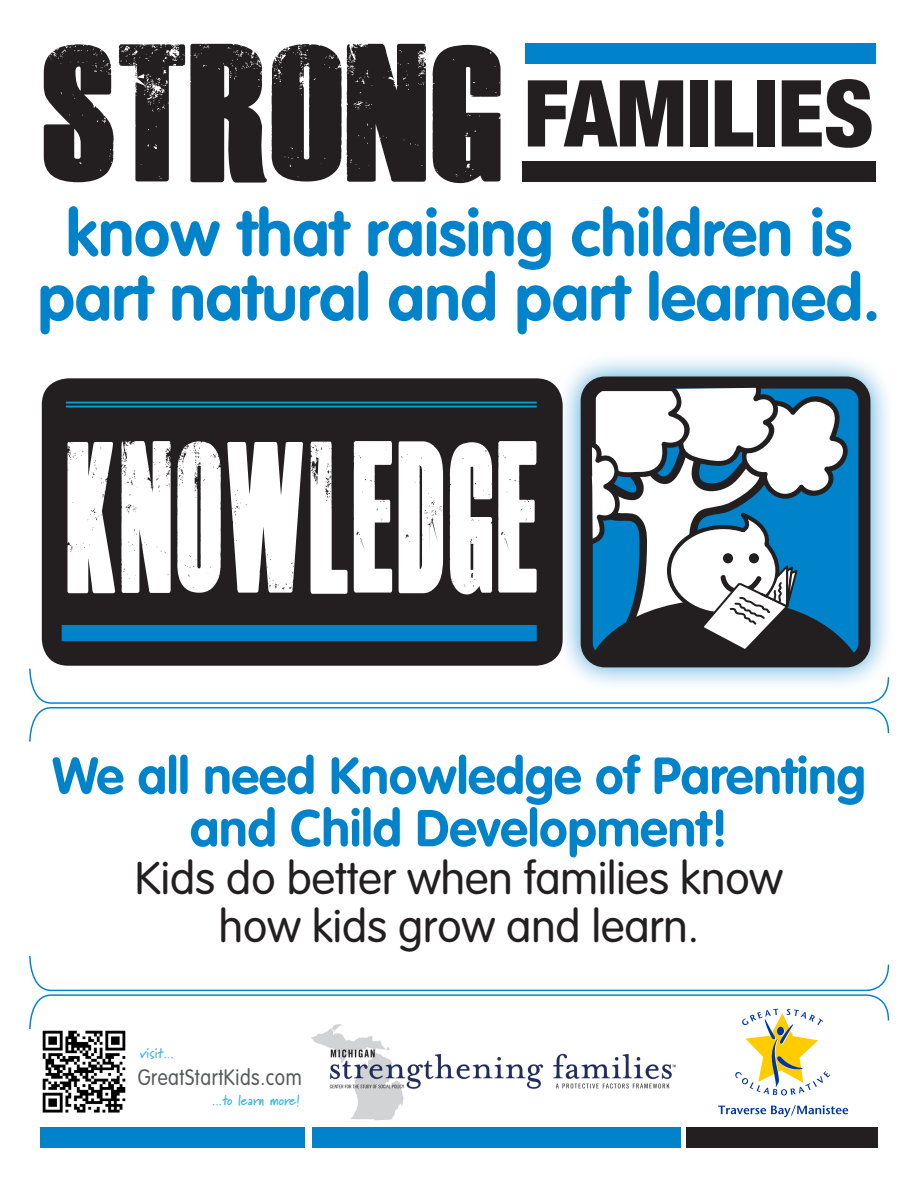
<style>
.page{position:relative;width:918px;height:1188px;background:#fff}
.page>*{position:absolute;margin:0;border:0;box-sizing:border-box;transform-origin:0 0}
.t1{font:135.3px "Dead Kansas";letter-spacing:-.01em;color:#231f20}
.t2{font:900 condensed 92.55px "Helvetica Neue";color:#231f20}
.t3{font:700 64.5px/64.5px "VAG Rounded";color:#0083ca;text-align:center}
.t4{font:700 51px/52.5px "VAG Rounded";color:#0083ca;text-align:center}
.t5{font:300 45px/48px "VAG Rounded";color:#231f20;text-align:center}
.t6{font:300 22.05px "VAG Rounded";letter-spacing:.03em;color:#57585a;scale:.87 1}
.t7{font:700 14.1px "Marydale";color:#38b3df}
</style>
<div class="page">
<svg style="left:29px;top:668px;width:861px;height:74px"></svg>
<div style="left:525px;top:43px;width:350px;height:21px;background:#0083ca"></div>
<div style="left:522px;top:161px;width:353px;height:21px;background:#231f20"></div>
<div style="left:555px;top:351px;width:341px;height:342px;background:#0083ca;opacity:.75"></div>
<svg style="left:581px;top:377px;width:289px;height:290px;background:#2a2a2e"></svg>
<svg style="left:583px;top:385px;width:275px;height:275px"></svg>
<div style="left:42px;top:378px;width:521px;height:288px;background:#231f20;border-radius:26px"></div>
<hr style="left:66px;top:402px;width:471px;height:2px;background:#009cd5">
<hr style="left:66px;top:406px;width:471px;height:2px;background:#009cd5">
<div style="left:62px;top:625px;width:475px;height:16px;background:#0083ca"></div>
<svg style="left:68px;top:441px;width:469px;height:153px;fill:#fff"></svg>
<img style="left:351px;top:1096px;width:53px;height:25px">
<svg style="left:718px;top:1105px;width:130px;height:12px"></svg>
<svg style="left:29px;top:955px;width:861px;height:141px"></svg>
<div style="left:40px;top:1127px;width:265px;height:21px;background:#0083ca"></div>
<div style="left:686px;top:1127px;width:192px;height:21px;background:#231f20"></div>
<img style="left:38px;top:1025px;width:92px;height:88px">
<div style="left:312px;top:1127px;width:368px;height:21px;background:#0083ca"></div>
<p class="t1" style="left:42px;top:44px;width:466px">STRONG</p>
<p class="t2" style="left:524px;top:57px;width:351px">FAMILIES</p>
<p class="t3" style="left:38px;top:203px;width:844px">know that raising children is part natural and part learned.</p>
<p class="t4" style="left:52px;top:752px;width:815px">We all need Knowledge of Parenting and Child Development!</p>
<p class="t5" style="left:135px;top:856px;width:649px">Kids do better when families know how kids grow and learn.</p>
<p class="t7" style="left:140px;top:1045px;width:36px">visit…</p>
<p class="t6" style="left:138px;top:1065px;width:190px">GreatStartKids.com</p>
<p class="t7" style="left:212px;top:1092px;width:90px">…to learn more!</p>
</div>
